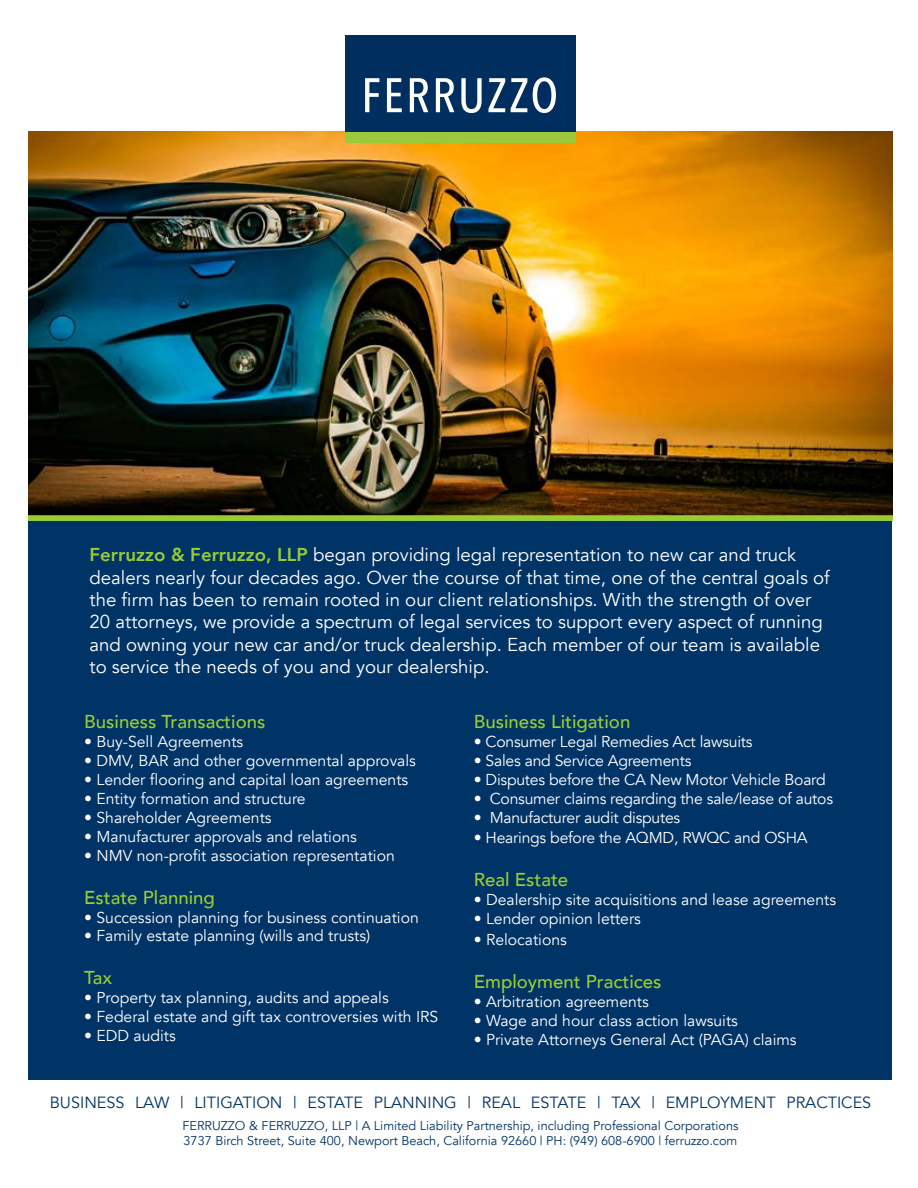
<style>
.page{position:relative;width:918px;height:1188px;background:#fff}
.page>*{position:absolute;margin:0;border:0;box-sizing:border-box;transform-origin:0 0}
.t1{font:18.6px/22.4px "Avenir";color:#fff}
.t2{font:500 18.6px "Avenir";color:#9c3}
.t3{font:16.2px "Avenir";color:#036}
.t4{font:15.75px "Avenir";color:#fff}
.t5{font:12.75px/15.3px "Avenir";color:#036}
.s1{font-weight:800;color:#9c3}
</style>
<div class="page">
<img style="left:28px;top:132px;width:864px;height:383px">
<div style="left:345px;top:36px;width:231px;height:96px;background:#002e5e"></div>
<svg style="left:365px;top:78px;width:14px;height:34px"></svg>
<svg style="left:387px;top:78px;width:15px;height:34px"></svg>
<svg style="left:410px;top:78px;width:18px;height:34px"></svg>
<svg style="left:436px;top:78px;width:18px;height:34px"></svg>
<svg style="left:461px;top:78px;width:21px;height:35px"></svg>
<svg style="left:488px;top:78px;width:17px;height:34px"></svg>
<svg style="left:511px;top:78px;width:16px;height:34px"></svg>
<svg style="left:533px;top:77px;width:23px;height:36px"></svg>
<div style="left:345px;top:132px;width:231px;height:11px;background:#9aca3c"></div>
<div style="left:28px;top:518px;width:864px;height:561px;background:#036"></div>
<div style="left:28px;top:515px;width:864px;height:6px;background:#9c3"></div>
<p class="t1" style="left:90px;top:544px;width:742px"><span class="s1">Ferruzzo &amp; Ferruzzo, LLP</span> began providing legal representation to new car and truck dealers nearly four decades ago. Over the course of that time, one of the central goals of the firm has been to remain rooted in our client relationships. With the strength of over 20 attorneys, we provide a spectrum of legal services to support every aspect of running and owning your new car and/or truck dealership. Each member of our team is available to service the needs of you and your dealership.</p>
<p class="t2" style="left:84px;top:706px;width:183px">Business Transactions</p>
<p class="t4" style="left:84px;top:732px;width:161px">• Buy-Sell Agreements</p>
<p class="t4" style="left:84px;top:751px;width:333px">• DMV, BAR and other governmental approvals</p>
<p class="t4" style="left:84px;top:770px;width:326px">• Lender flooring and capital loan agreements</p>
<p class="t4" style="left:84px;top:789px;width:223px">• Entity formation and structure</p>
<p class="t4" style="left:84px;top:808px;width:189px">• Shareholder Agreements</p>
<p class="t4" style="left:84px;top:827px;width:274px">• Manufacturer approvals and relations</p>
<p class="t4" style="left:84px;top:846px;width:312px">• NMV non-profit association representation</p>
<p class="t2" style="left:84px;top:881px;width:132px">Estate Planning</p>
<p class="t4" style="left:84px;top:908px;width:336px">• Succession planning for business continuation</p>
<p class="t4" style="left:84px;top:927px;width:288px">• Family estate planning (wills and trusts)</p>
<p class="t2" style="left:84px;top:962px;width:29px">Tax</p>
<p class="t4" style="left:84px;top:989px;width:306px">• Property tax planning, audits and appeals</p>
<p class="t4" style="left:84px;top:1007px;width:356px">• Federal estate and gift tax controversies with IRS</p>
<p class="t4" style="left:84px;top:1026px;width:93px">• EDD audits</p>
<p class="t2" style="left:474px;top:706px;width:158px">Business Litigation</p>
<p class="t4" style="left:474px;top:732px;width:280px">• Consumer Legal Remedies Act lawsuits</p>
<p class="t4" style="left:474px;top:751px;width:219px">• Sales and Service Agreements</p>
<p class="t4" style="left:474px;top:770px;width:353px">• Disputes before the CA New Motor Vehicle Board</p>
<p class="t4" style="left:474px;top:789px;width:361px">• Consumer claims regarding the sale/lease of autos</p>
<p class="t4" style="left:474px;top:808px;width:208px">• Manufacturer audit disputes</p>
<p class="t4" style="left:474px;top:829px;width:335px">• Hearings before the AQMD, RWQC and OSHA</p>
<p class="t2" style="left:474px;top:864px;width:96px">Real Estate</p>
<p class="t4" style="left:474px;top:890px;width:364px">• Dealership site acquisitions and lease agreements</p>
<p class="t4" style="left:474px;top:909px;width:169px">• Lender opinion letters</p>
<p class="t4" style="left:474px;top:930px;width:95px">• Relocations</p>
<p class="t2" style="left:474px;top:965px;width:189px">Employment Practices</p>
<p class="t4" style="left:474px;top:992px;width:177px">• Arbitration agreements</p>
<p class="t4" style="left:474px;top:1011px;width:266px">• Wage and hour class action lawsuits</p>
<p class="t4" style="left:474px;top:1030px;width:324px">• Private Attorneys General Act (PAGA) claims</p>
<p class="t3" style="left:50px;top:1092px;width:823px">BUSINESS LAW | LITIGATION | ESTATE PLANNING | REAL ESTATE | TAX | EMPLOYMENT PRACTICES</p>
<p class="t5" style="left:182px;top:1118px;width:558px">FERRUZZO &amp; FERRUZZO, LLP | A Limited Liability Partnership, including Professional Corporations<br>3737 Birch Street, Suite 400, Newport Beach, California 92660 | PH: (949) 608-6900 | ferruzzo.com</p>
</div>
